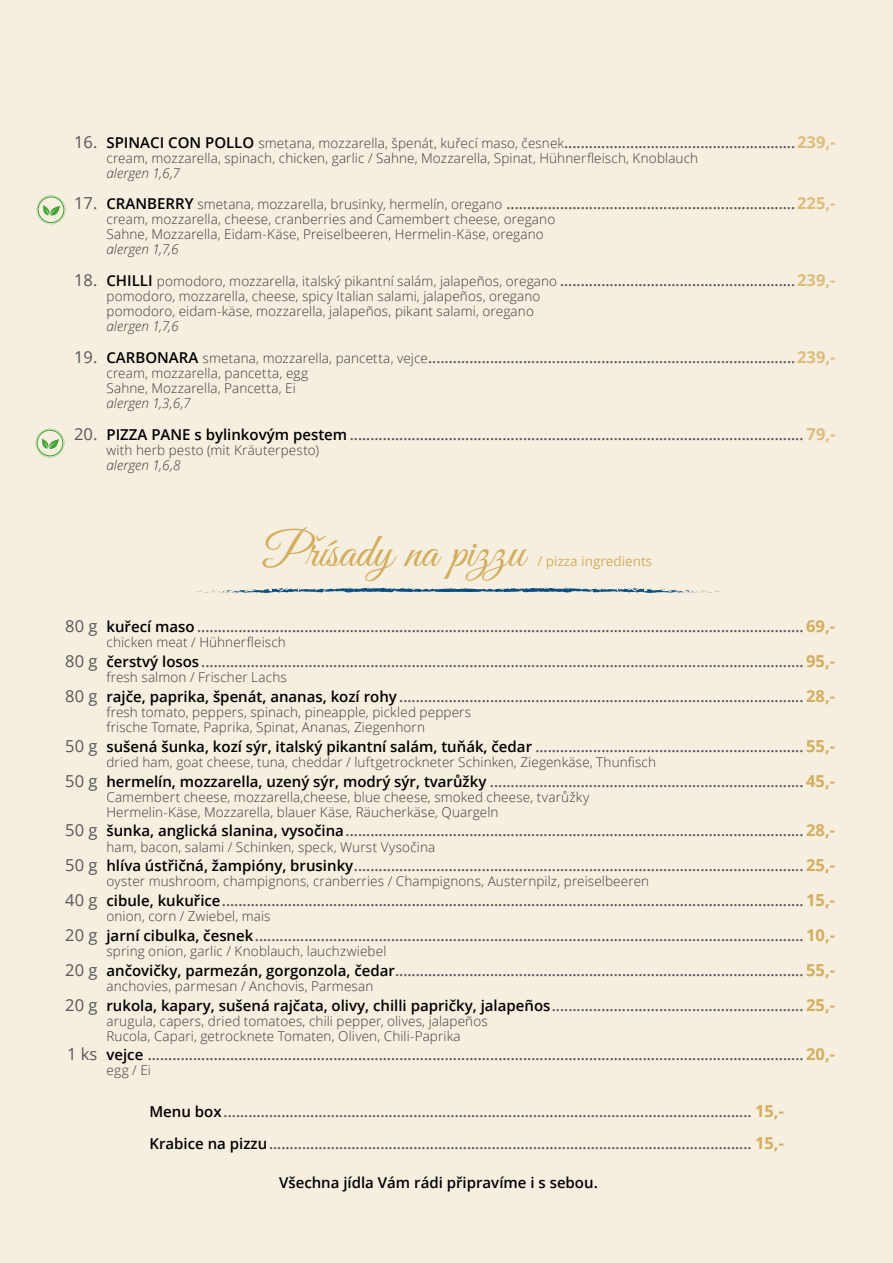
<style>
.page{position:relative;width:893px;height:1263px;background:#f6eedf}
.page>*{position:absolute;margin:0;border:0;box-sizing:border-box;transform-origin:0 0}
.t1{font:48px "Great Vibes";color:#d2ae5d}
.t2{font:600 15px/31.8px "Open Sans";color:#575756}
.t3{font:600 15px "Open Sans";color:#000}
.t4{font:300 13.5px/15px "Open Sans";letter-spacing:.01em;color:#3c3c3b}
.t5{font:italic 300 13.5px "Open Sans";letter-spacing:.005em;color:#3c3c3b}
.t6{font:13.5px "Open Sans";color:#d2ae5d}
.s1{font-weight:400;font-size:16.5px}
.s2{color:#000}
.s3{font-weight:300;font-size:13.5px;color:#3c3c3b}
.s4{font-weight:700;font-size:16.5px;color:#dbbe7e}
.s5{font-weight:400;font-size:16.5px;color:#575756}
.s6{font-weight:600;font-size:15px;color:#000}
.s7{font-weight:600;font-size:15px;color:#575756}
.s8{font-weight:700;font-size:16.5px;color:#d2ae5d}
</style>
<div class="page">
<svg style="left:197px;top:587px;width:522px;height:6px"></svg>
<svg style="left:36px;top:429px;width:28px;height:28px"></svg>
<svg style="left:37px;top:195px;width:28px;height:29px"></svg>
<p class="t2" style="left:74px;top:126px;width:763px"><span class="s1">16.</span> <span class="s2">SPINACI CON POLLO</span> <span class="s3">smetana, mozzarella, špenát, kuřecí maso, česnek</span>........................................................<span class="s4">239,-</span></p>
<p class="t4" style="left:106px;top:150px;width:593px">cream, mozzarella, spinach, chicken, garlic / Sahne, Mozzarella, Spinat, Hühnerfleisch, Knoblauch</p>
<p class="t5" style="left:106px;top:163px;width:75px">alergen 1,6,7</p>
<p class="t2" style="left:74px;top:188px;width:763px"><span class="s1">17.</span> <span class="s2">CRANBERRY</span> <span class="s3">smetana, mozzarella, brusinky, hermelín, oregano</span> ......................................................................<span class="s4">225,-</span></p>
<p class="t4" style="left:106px;top:212px;width:450px">cream, mozzarella, cheese, cranberries and Camembert cheese, oregano<br>Sahne, Mozzarella, Eidam-Käse, Preiselbeeren, Hermelin-Käse, oregano</p>
<p class="t5" style="left:106px;top:240px;width:74px">alergen 1,7,6</p>
<p class="t4" style="left:106px;top:273px;width:731px;text-indent:-32px"><span class="s5">18.</span> <span class="s6">CHILLI</span> pomodoro, mozzarella, italský pikantní salám, jalapeños, oregano <span class="s7">.........................................................</span><span class="s4">239,- </span>pomodoro, mozzarella, cheese, spicy Italian salami, jalapeños, oregano<br>pomodoro, eidam-käse, mozzarella, jalapeños, pikant salami, oregano</p>
<p class="t5" style="left:106px;top:317px;width:74px">alergen 1,7,6</p>
<p class="t2" style="left:74px;top:341px;width:763px"><span class="s1">19.</span> <span class="s2">CARBONARA</span> <span class="s3">smetana, mozzarella, pancetta, vejce</span>.........................................................................................<span class="s4">239,-</span></p>
<p class="t4" style="left:106px;top:365px;width:203px">cream, mozzarella, pancetta, egg<br>Sahne, Mozzarella, Pancetta, Ei</p>
<p class="t5" style="left:106px;top:394px;width:86px">alergen 1,3,6,7</p>
<p class="t2" style="left:74px;top:418px;width:763px"><span class="s1">20.</span> <span class="s2">PIZZA PANE s bylinkovým pestem</span> .............................................................................................................. <span class="s4">79,-</span></p>
<p class="t4" style="left:106px;top:442px;width:214px">with herb pesto (mit Kräuterpesto)</p>
<p class="t5" style="left:106px;top:456px;width:76px">alergen 1,6,8</p>
<h1 class="t1" style="left:264px;top:525px;width:263px">Přísady na pizzu</h1>
<p class="t6" style="left:537px;top:551px;width:116px">/ pizza ingredients</p>
<p class="t2" style="left:65px;top:611px;width:771px"><span class="s1">80 g</span> <span class="s2">kuřecí maso</span> ................................................................................................................................................... <span class="s8">69,-</span></p>
<p class="t4" style="left:106px;top:635px;width:181px">chicken meat / Hühnerfleisch</p>
<p class="t2" style="left:65px;top:646px;width:771px"><span class="s1">80 g</span> <span class="s2">čerstvý losos</span> .................................................................................................................................................. <span class="s8">95,-</span></p>
<p class="t4" style="left:106px;top:669px;width:182px">fresh salmon / Frischer Lachs</p>
<p class="t2" style="left:65px;top:680px;width:771px"><span class="s1">80 g</span> <span class="s2">rajče, paprika, špenát, ananas, kozí rohy</span> .................................................................................................. <span class="s8">28,-</span></p>
<p class="t4" style="left:106px;top:704px;width:366px">fresh tomato, peppers, spinach, pineapple, pickled peppers frische Tomate, Paprika, Spinat, Ananas, Ziegenhorn</p>
<p class="t2" style="left:65px;top:730px;width:771px"><span class="s1">50 g</span> <span class="s2">sušená šunka, kozí sýr, italský pikantní salám, tuňák, čedar</span> ................................................................. <span class="s8">55,-</span></p>
<p class="t4" style="left:106px;top:754px;width:551px">dried ham, goat cheese, tuna, cheddar / luftgetrockneter Schinken, Ziegenkäse, Thunfisch</p>
<p class="t2" style="left:65px;top:765px;width:771px"><span class="s1">50 g</span> <span class="s2">hermelín, mozzarella, uzený sýr, modrý sýr, tvarůžky</span> ............................................................................ <span class="s8">45,-</span></p>
<p class="t4" style="left:106px;top:789px;width:484px">Camembert cheese, mozzarella,cheese, blue cheese, smoked cheese, tvarůžky<br>Hermelin-Käse, Mozzarella, blauer Käse, Räucherkäse, Quargeln</p>
<p class="t2" style="left:65px;top:815px;width:771px"><span class="s1">50 g</span> <span class="s2">šunka, anglická slanina, vysočina</span>............................................................................................................... <span class="s8">28,-</span></p>
<p class="t4" style="left:106px;top:839px;width:330px">ham, bacon, salami / Schinken, speck, Wurst Vysočina</p>
<p class="t2" style="left:65px;top:850px;width:771px"><span class="s1">50 g</span> <span class="s2">hlíva ústřičná, žampióny, brusinky</span>............................................................................................................. <span class="s8">25,-</span></p>
<p class="t4" style="left:106px;top:873px;width:544px">oyster mushroom, champignons, cranberries / Champignons, Austernpilz, preiselbeeren</p>
<p class="t2" style="left:65px;top:884px;width:771px"><span class="s1">40 g</span> <span class="s2">cibule, kukuřice</span>............................................................................................................................................. <span class="s8">15,-</span></p>
<p class="t4" style="left:106px;top:908px;width:166px">onion, corn / Zwiebel, mais</p>
<p class="t2" style="left:65px;top:919px;width:771px"><span class="s1">20 g</span> <span class="s2">jarní cibulka, česnek</span>..................................................................................................................................... <span class="s8">10,-</span></p>
<p class="t4" style="left:106px;top:943px;width:281px">spring onion, garlic / Knoblauch, lauchzwiebel</p>
<p class="t2" style="left:65px;top:954px;width:771px"><span class="s1">20 g</span> <span class="s2">ančovičky, parmezán, gorgonzola, čedar</span>................................................................................................... <span class="s8">55,-</span></p>
<p class="t4" style="left:106px;top:978px;width:268px">anchovies, parmesan / Anchovis, Parmesan</p>
<p class="t2" style="left:65px;top:989px;width:771px"><span class="s1">20 g</span> <span class="s2">rukola, kapary, sušená rajčata, olivy, chilli papričky, jalapeños</span>............................................................. <span class="s8">25,-</span></p>
<p class="t4" style="left:106px;top:1013px;width:383px">arugula, capers, dried tomatoes, chili pepper, olives, jalapeños<br>Rucola, Capari, getrocknete Tomaten, Oliven, Chili-Paprika</p>
<p class="t2" style="left:67px;top:1039px;width:769px"><span class="s1">1 ks</span> <span class="s2">vejce</span> ............................................................................................................................................................... <span class="s8">20,-</span></p>
<p class="t4" style="left:106px;top:1062px;width:46px">egg / Ei</p>
<p class="t2" style="left:149px;top:1095px;width:636px"><span class="s2">Menu box</span>................................................................................................................................ <span class="s8">15,-<br></span><span class="s2">Krabice na pizzu</span>..................................................................................................................... <span class="s8">15,-</span></p>
<p class="t3" style="left:279px;top:1172px;width:320px">Všechna jídla Vám rádi připravíme i s sebou.</p>
</div>
